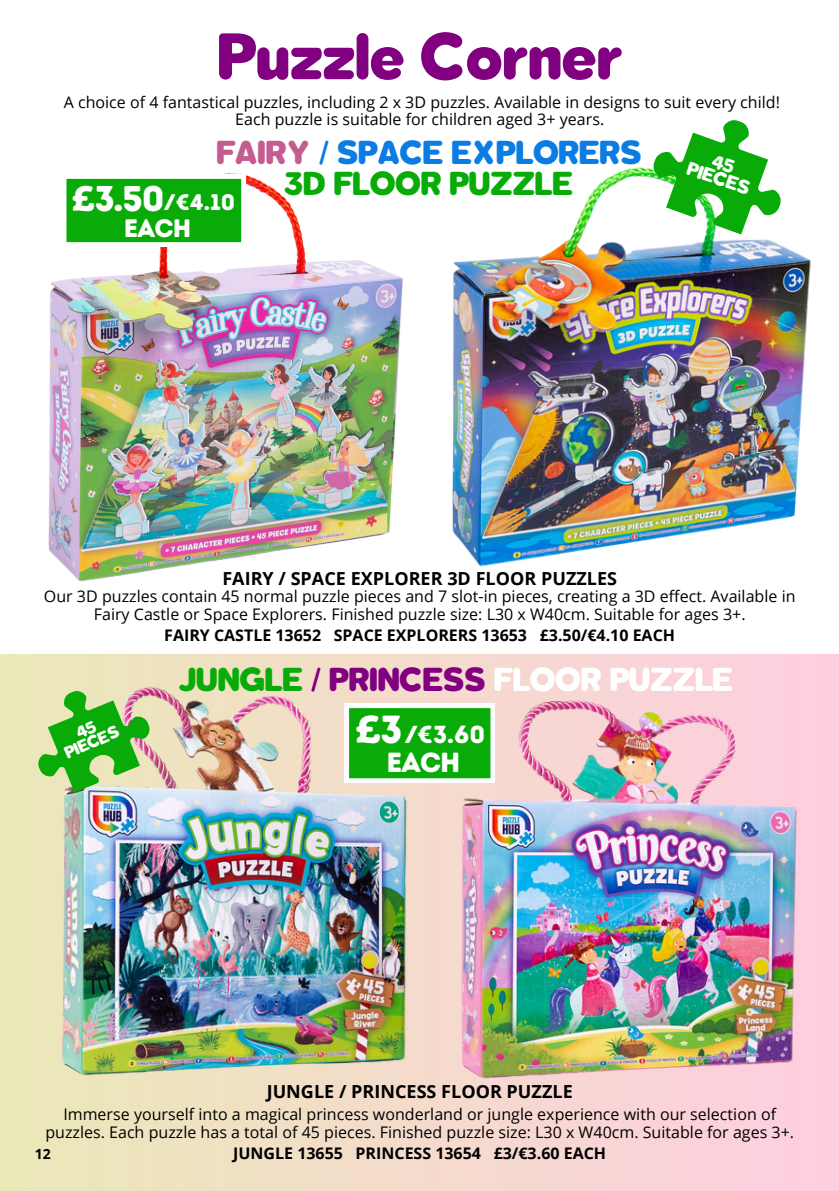
<style>
.page{position:relative;width:839px;height:1191px;background:#fff}
.page>*{position:absolute;margin:0;border:0;box-sizing:border-box;transform-origin:0 0}
.t1{font:900 59.2px "Tabarra Pro Round";letter-spacing:-.015em;color:#800080}
.t2{font:39.2px "Intro Rust Base";color:#fff}
.t3{font:35.8px "Intro Rust Base";color:#fff}
.t4{font:900 30px/31.6px "Tabarra Pro Round";letter-spacing:-.015em;color:#0b7ce4;text-align:center}
.t5{font:900 30px "Tabarra Pro Round";letter-spacing:-.015em;color:#fff}
.t6{font:27.6px "Intro Rust Base";color:#fff}
.t7{font:25.2px "Intro Rust Base";color:#fff}
.t8{font:24.6px "Intro Rust Base";color:#fff}
.t9{font:22.6px "Intro Rust Base";color:#fff}
.t10{font:700 18px "Open Sans";color:#000}
.t11{font:900 17.4px "Tabarra Pro Round";color:#fff}
.t12{font:16px/17.4px "Open Sans";color:#000;text-align:center}
.t13{font:700 16px "Open Sans";color:#000}
.t14{font:900 15.4px "Tabarra Pro Round";color:#fff}
.t15{font:700 14px "Open Sans";color:#000}
.s1{color:#c45c91}
.s2{color:#09ab09}
.s3{color:#800080}
</style>
<div class="page">
<div style="left:0;top:655px;width:838px;height:536px;background:linear-gradient(to right,#eae8b8,#fecee0)"></div>
<img style="left:48px;top:173px;width:341px;height:409px">
<img style="left:389px;top:167px;width:422px;height:400px">
<img style="left:408px;top:698px;width:430px;height:422px">
<img style="left:13px;top:674px;width:451px;height:440px">
<svg style="left:62px;top:174px;width:183px;height:72px;background:#31b831"></svg>
<svg style="left:344px;top:704px;width:150px;height:78px;background:#2fb72f"></svg>
<svg style="left:641px;top:120px;width:161px;height:124px"></svg>
<svg style="left:17px;top:670px;width:145px;height:131px;background:#a3cd85"></svg>
<p class="t1" style="left:217px;top:33px;width:407px">Puzzle Corner</p>
<p class="t12" style="left:64px;top:93px;width:717px">A choice of 4 fantastical puzzles, including 2 x 3D puzzles. Available in designs to suit every child!<br>Each puzzle is suitable for children aged 3+ years.</p>
<p class="t11" style="left:689px;top:162px;width:67px;rotate:18deg">PIECES</p>
<p class="t4" style="left:216px;top:140px;width:427px"><span class="s1">FAIRY</span> / SPACE EXPLORERS<br><span class="s2">3D FLOOR PUZZLE</span></p>
<p class="t3" style="left:72px;top:177px;width:94px">£3.50</p>
<h3 class="t9" style="left:164px;top:189px;width:72px">/€4.10</h3>
<p class="t7" style="left:124px;top:213px;width:69px">EACH</p>
<h2 class="t10" style="left:222px;top:566px;width:396px">FAIRY / SPACE EXPLORER 3D FLOOR PUZZLES</h2>
<h6 class="t12" style="left:44px;top:587px;width:753px">Our 3D puzzles contain 45 normal puzzle pieces and 7 slot-in pieces, creating a 3D effect. Available in<br>Fairy Castle or Space Explorers. Finished puzzle size: L30 x W40cm. Suitable for ages 3+.</h6>
<h5 class="t13" style="left:164px;top:624px;width:512px">FAIRY CASTLE 13652 SPACE EXPLORERS 13653 £3.50/€4.10 EACH</h5>
<p class="t14" style="left:63px;top:748px;width:59px;rotate:-24deg">PIECES</p>
<p class="t5" style="left:178px;top:667px;width:556px"><span class="s2">JUNGLE</span> <span class="s3">/ PRINCESS</span> FLOOR PUZZLE</p>
<h5 class="t2" style="left:355px;top:706px;width:49px">£3</h5>
<h2 class="t8" style="left:405px;top:720px;width:82px">/€3.60</h2>
<h4 class="t6" style="left:386px;top:746px;width:75px">EACH</h4>
<p class="t10" style="left:267px;top:1079px;width:307px">JUNGLE / PRINCESS FLOOR PUZZLE</p>
<p class="t12" style="left:45px;top:1105px;width:750px">Immerse yourself into a magical princess wonderland or jungle experience with our selection of puzzles. Each puzzle has a total of 45 pieces. Finished puzzle size: L30 x W40cm. Suitable for ages 3+.</p>
<p class="t13" style="left:233px;top:1142px;width:374px">JUNGLE 13655 PRINCESS 13654 £3/€3.60 EACH</p>
<p class="t15" style="left:35px;top:1144px;width:17px">12</p>
</div>
